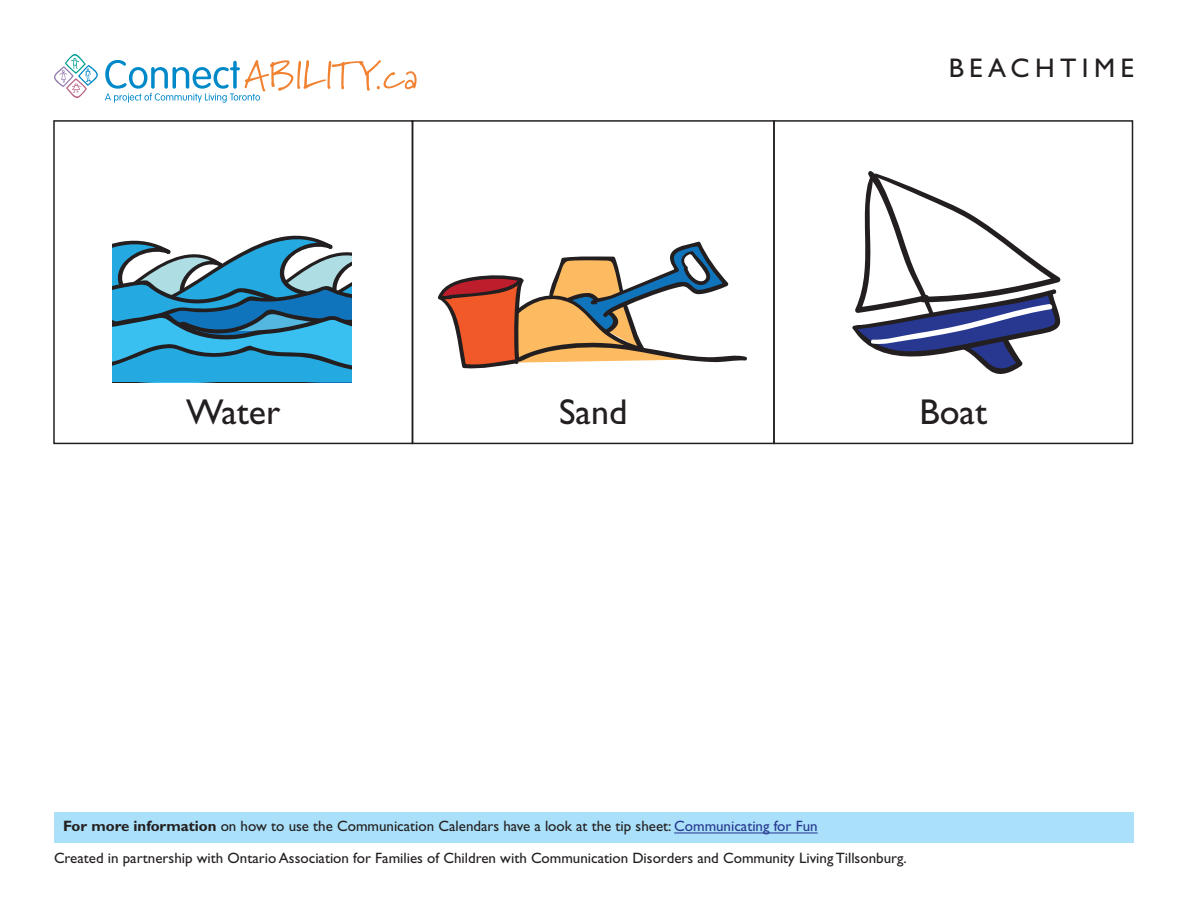
<style>
.page{position:relative;width:1188px;height:918px;background:#fff}
.page>*{position:absolute;margin:0;border:0;box-sizing:border-box;transform-origin:0 0}
.t1{font:36px "Gill Sans Std";color:#231f20}
.t2{font:27px "Gill Sans Std";color:#231f20}
.t3{font:15px "Gill Sans Std";color:#231f20}
.s1{font-weight:700}
.s2{color:#283890}
</style>
<div class="page">
<div style="left:53px;top:120px;width:360px;height:324px;border:2px solid #231f20"></div>
<div style="left:412px;top:120px;width:363px;height:324px;border:2px solid #231f20"></div>
<div style="left:773px;top:120px;width:360px;height:324px;border:2px solid #231f20"></div>
<svg style="left:54px;top:54px;width:44px;height:44px"></svg>
<svg style="left:105px;top:60px;width:312px;height:43px"></svg>
<svg style="left:852px;top:171px;width:209px;height:203px"></svg>
<svg style="left:437px;top:242px;width:310px;height:127px"></svg>
<svg style="left:113px;top:235px;width:238px;height:148px;background:#4c9ec1"></svg>
<div style="left:54px;top:812px;width:1080px;height:30px;background:#aae0f9"></div>
<hr style="left:674px;top:833px;width:144px;height:1px;background:#283890">
<h2 class="t2" style="left:949px;top:52px;width:104px">Bea chti</h2>
<h2 class="t2" style="left:1094px;top:52px;width:39px">me</h2>
<h1 class="t1" style="left:186px;top:391px;width:96px">Water</h1>
<h1 class="t1" style="left:559px;top:391px;width:70px">Sand</h1>
<h1 class="t1" style="left:920px;top:391px;width:69px">Boat</h1>
<p class="t3" style="left:63px;top:818px;width:756px"><span class="s1">For more information</span> on how to use the Communication Calendars have a look at the tip sheet: <span class="s2">Communicating for Fun</span></p>
<p class="t3" style="left:54px;top:850px;width:854px">Created in partnership with Ontario Association for Families of Children with Communication Disorders and Community Living Tillsonburg.</p>
</div>
